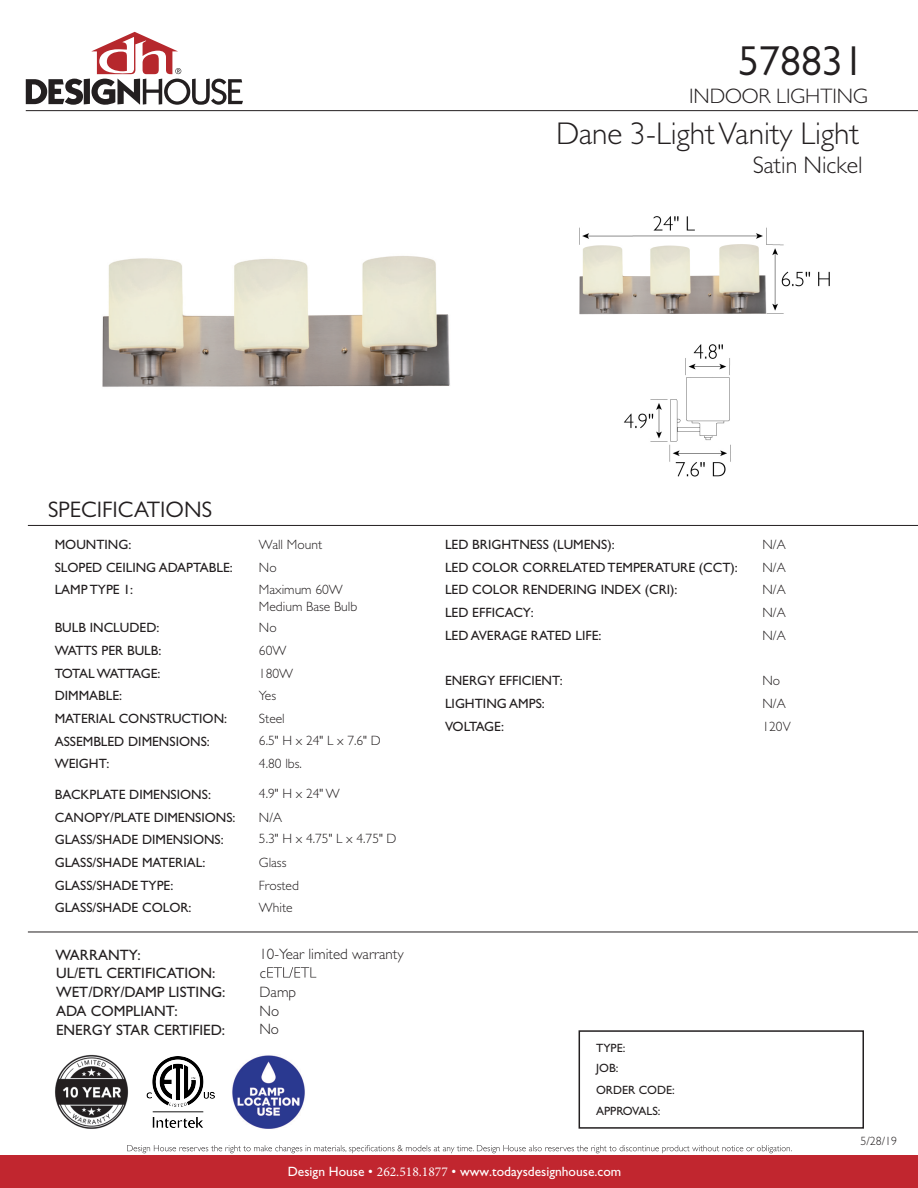
<style>
.page{position:relative;width:918px;height:1188px;background:#fff}
.page>*{position:absolute;margin:0;border:0;box-sizing:border-box;transform-origin:0 0}
.t1{font:42px "Gill Sans";color:#231f20}
.t2{font:300 31.5px "Gill Sans";color:#231f20}
.t3{font:300 24px "Gill Sans";color:#231f20}
.t4{font:22.5px "Gill Sans";color:#231f20}
.t5{font:300 21px "Gill Sans";color:#231f20}
.t6{font:15px/18.9px "Gill Sans Std";color:#231f20}
.t7{font:300 15px/18.9px "Gill Sans Std";color:#231f20}
.t8{font:13.5px/22.6px "Gill Sans Std";color:#231f20}
.t9{font:300 13.5px/22.4px "Gill Sans Std";color:#231f20}
.t10{font:13.5px "Gill Sans Std";color:#fff}
.t11{font:13.5px "Gill Sans Std";letter-spacing:-.04em;color:#231f20}
.t12{font:12px/19.5px "Gill Sans Std";color:#231f20}
.t13{font:300 12px "Gill Sans";color:#231f20}
.s1{font-family:"Minion Pro"}
</style>
<div class="page">
<div style="left:0;top:1156px;width:918px;height:32px;background:#c1262f"></div>
<svg style="left:26px;top:32px;width:217px;height:73px"></svg>
<svg style="left:127px;top:1145px;width:665px;height:8px"></svg>
<div style="left:579px;top:1030px;width:285px;height:99px;border:2px solid #231f20"></div>
<hr style="left:26px;top:110px;width:892px;height:1px;background:#231f20">
<hr style="left:28px;top:525px;width:890px;height:1px;background:#231f20">
<svg style="left:267px;top:967px;width:49px;height:11px"></svg>
<img style="left:55px;top:1055px;width:74px;height:74px">
<img style="left:146px;top:1056px;width:69px;height:72px">
<img style="left:232px;top:1055px;width:73px;height:74px">
<img style="left:102px;top:256px;width:348px;height:131px">
<img style="left:579px;top:216px;width:251px;height:261px">
<hr style="left:28px;top:932px;width:890px;height:1px;background:#231f20">
<h1 class="t1" style="left:738px;top:37px;width:127px">578831</h1>
<h3 class="t5" style="left:689px;top:83px;width:180px">INDOOR LIGHTING</h3>
<h2 class="t2" style="left:556px;top:114px;width:305px">Dane 3-LightVanity Light</h2>
<h3 class="t3" style="left:753px;top:151px;width:111px">Satin Nickel</h3>
<h3 class="t4" style="left:48px;top:497px;width:166px">SPECIFICATIONS</h3>
<p class="t8" style="left:55px;top:533px;width:78px">MOUNTING:</p>
<p class="t8" style="left:55px;top:556px;width:180px">SLOPED CEILING ADAPTABLE:<br>LAMP TYPE 1:</p>
<p class="t8" style="left:55px;top:616px;width:174px">BULB INCLUDED:<br>WATTS PER BULB:<br>TOTAL WATTAGE:<br>DIMMABLE:<br>MATERIAL CONSTRUCTION:<br>ASSEMBLED DIMENSIONS:<br>WEIGHT:</p>
<p class="t8" style="left:55px;top:783px;width:182px">BACKPLATE DIMENSIONS:<br>CANOPY/PLATE DIMENSIONS:<br>GLASS/SHADE DIMENSIONS:<br>GLASS/SHADE MATERIAL:<br>GLASS/SHADE TYPE:<br>GLASS/SHADE COLOR:</p>
<p class="t6" style="left:56px;top:945px;width:171px">WARRANTY:<br>UL/ETL CERTIFICATION:<br>WET/DRY/DAMP LISTING:<br>ADA COMPLIANT:</p>
<p class="t9" style="left:259px;top:533px;width:85px">Wall Mount<br>No<br>Maximum 60W</p>
<p class="t9" style="left:259px;top:595px;width:123px">Medium Base Bulb<br>No<br>60W<br>180W<br>Yes<br>Steel<br>6.5" H x 24" L x 7.6" D</p>
<p class="t9" style="left:259px;top:749px;width:82px;line-height:29.5px">4.80 lbs.<br>4.9" H x 24" W</p>
<p class="t9" style="left:259px;top:806px;width:139px;line-height:21.8px">N/A<br>5.3" H x 4.75" L x 4.75" D</p>
<p class="t9" style="left:259px;top:851px;width:41px">Glass<br>Frosted<br>White</p>
<p class="t7" style="left:259px;top:945px;width:146px">10-Year limited warranty c<br>Damp<br>No</p>
<p class="t6" style="left:56px;top:1021px;width:171px">ENERGY STAR CERTIFIED:</p>
<p class="t7" style="left:259px;top:1020px;width:21px">No</p>
<p class="t8" style="left:445px;top:533px;width:171px">LED BRIGHTNESS (LUMENS):</p>
<p class="t9" style="left:762px;top:533px;width:25px">N/A</p>
<p class="t8" style="left:445px;top:556px;width:294px">LED COLOR CORRELATED TEMPERATURE (CCT):</p>
<p class="t9" style="left:762px;top:556px;width:25px">N/A</p>
<p class="t8" style="left:445px;top:579px;width:234px">LED COLOR RENDERING INDEX (CRI):</p>
<p class="t9" style="left:762px;top:579px;width:25px">N/A</p>
<p class="t8" style="left:445px;top:601px;width:90px">LED EFFICACY:</p>
<p class="t9" style="left:762px;top:602px;width:25px">N/A</p>
<p class="t8" style="left:445px;top:624px;width:158px">LED AVERAGE RATED LIFE:</p>
<p class="t9" style="left:762px;top:624px;width:25px">N/A</p>
<p class="t8" style="left:445px;top:669px;width:119px">ENERGY EFFICIENT:</p>
<p class="t9" style="left:762px;top:670px;width:19px">No</p>
<p class="t8" style="left:445px;top:692px;width:101px">LIGHTING AMPS:</p>
<p class="t9" style="left:762px;top:692px;width:25px">N/A</p>
<p class="t11" style="left:445px;top:718px;width:61px">VOLTAGE:</p>
<p class="t9" style="left:762px;top:715px;width:30px">120V</p>
<p class="t12" style="left:596px;top:1038px;width:31px">TYPE:<br>JOB:</p>
<p class="t12" style="left:596px;top:1080px;width:80px;line-height:21px">ORDER CODE:<br>APPROVALS:</p>
<p class="t13" style="left:861px;top:1134px;width:38px">5/28/19</p>
<p class="t10" style="left:288px;top:1164px;width:335px">Design House • <span class="s1">262.518.1877</span> • www.todaysdesignhouse.com</p>
</div>
